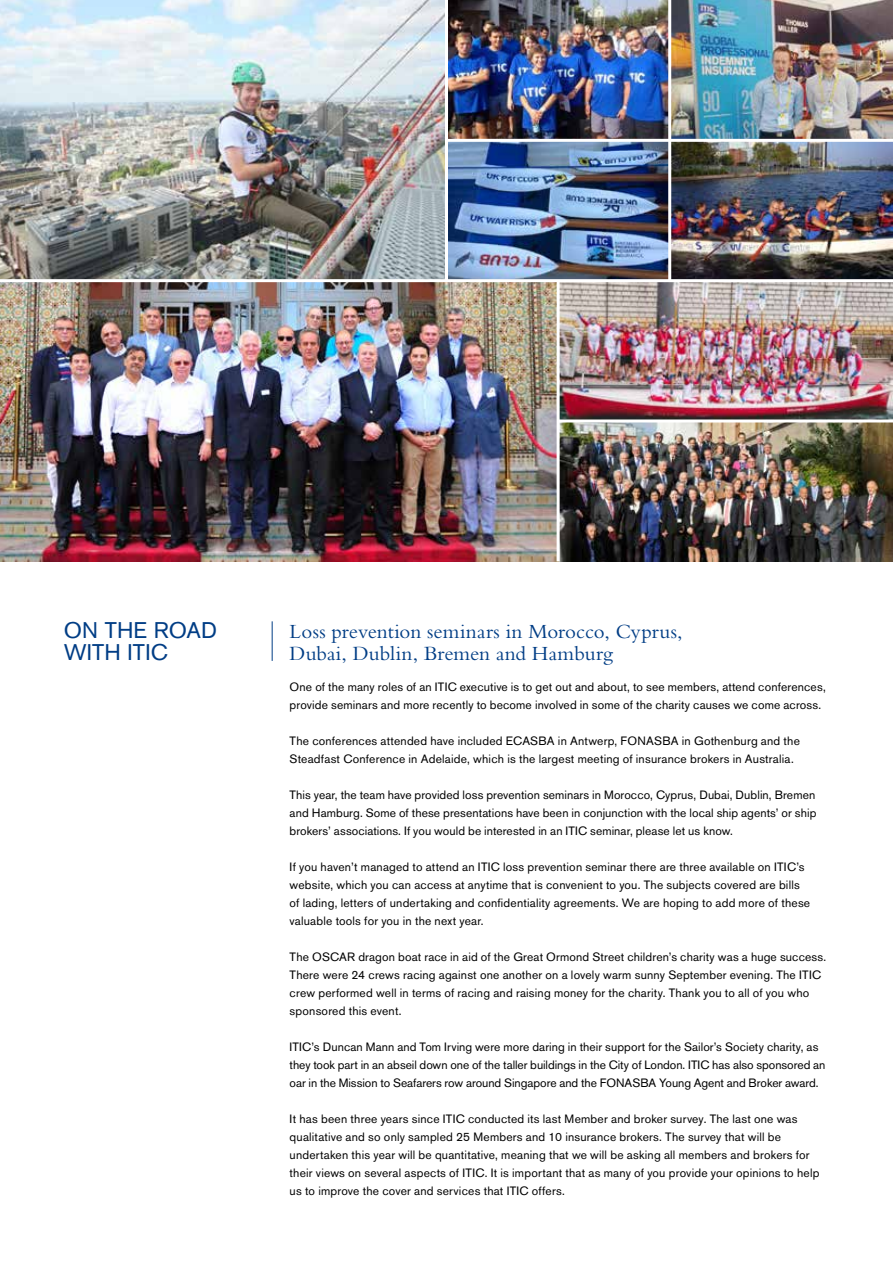
<style>
.page{position:relative;width:893px;height:1263px;background:#fff}
.page>*{position:absolute;margin:0;border:0;box-sizing:border-box;transform-origin:0 0}
.t1{font:22.5px/22.5px "Akzidenz Grotesk BE";letter-spacing:.005em;color:#003d85}
.t2{font:21px/22.5px "Bembo";color:#003d85}
.t3{font:12px/18px "Akzidenz Grotesk BE";letter-spacing:.015em;color:#000}
</style>
<div class="page">
<hr style="left:272px;top:621px;width:1px;height:40px;background:#003d85">
<img style="left:560px;top:422px;width:333px;height:139px">
<img style="left:448px;top:0;width:220px;height:139px">
<img style="left:671px;top:142px;width:222px;height:137px">
<img style="left:448px;top:142px;width:220px;height:137px">
<img style="left:560px;top:282px;width:333px;height:137px">
<img style="left:0;top:0;width:445px;height:279px">
<img style="left:671px;top:0;width:222px;height:139px">
<img style="left:0;top:282px;width:557px;height:279px">
<h1 class="t1" style="left:64px;top:619px;width:155px">ON THE ROAD<br>WITH ITIC</h1>
<h2 class="t2" style="left:290px;top:620px;width:394px">Loss prevention seminars in Morocco, Cyprus,<br>Dubai, Dublin, Bremen and Hamburg</h2>
<p class="t3" style="left:290px;top:678px;width:538px">One of the many roles of an ITIC executive is to get out and about, to see members, attend conferences, provide seminars and more recently to become involved in some of the charity causes we come across.</p>
<p class="t3" style="left:290px;top:732px;width:512px">The conferences attended have included ECASBA in Antwerp, FONASBA in Gothenburg and the<br>Steadfast Conference in Adelaide, which is the largest meeting of insurance brokers in Australia.</p>
<p class="t3" style="left:290px;top:786px;width:528px;text-align:justify">This year, the team have provided loss prevention seminars in Morocco, Cyprus, Dubai, Dublin, Bremen and Hamburg. Some of these presentations have been in conjunction with the local ship agents’ or ship brokers’ associations. If you would be interested in an ITIC seminar, please let us know.</p>
<p class="t3" style="left:290px;top:858px;width:522px">If you haven’t managed to attend an ITIC loss prevention seminar there are three available on ITIC’s website, which you can access at anytime that is convenient to you. The subjects covered are bills of lading, letters of undertaking and confidentiality agreements. We are hoping to add more of these valuable tools for you in the next year.</p>
<p class="t3" style="left:290px;top:948px;width:538px">The OSCAR dragon boat race in aid of the Great Ormond Street children’s charity was a huge success.<br>There were 24 crews racing against one another on a lovely warm sunny September evening. The ITIC crew performed well in terms of racing and raising money for the charity. Thank you to all of you who sponsored this event.</p>
<p class="t3" style="left:290px;top:1038px;width:537px">ITIC’s Duncan Mann and Tom Irving were more daring in their support for the Sailor’s Society charity, as they took part in an abseil down one of the taller buildings in the City of London. ITIC has also sponsored an oar in the Mission to Seafarers row around Singapore and the FONASBA Young Agent and Broker award.</p>
<p class="t3" style="left:290px;top:1110px;width:531px">It has been three years since ITIC conducted its last Member and broker survey. The last one was qualitative and so only sampled 25 Members and 10 insurance brokers. The survey that will be undertaken this year will be quantitative, meaning that we will be asking all members and brokers for their views on several aspects of ITIC. It is important that as many of you provide your opinions to help us to improve the cover and services that ITIC offers.</p>
</div>
